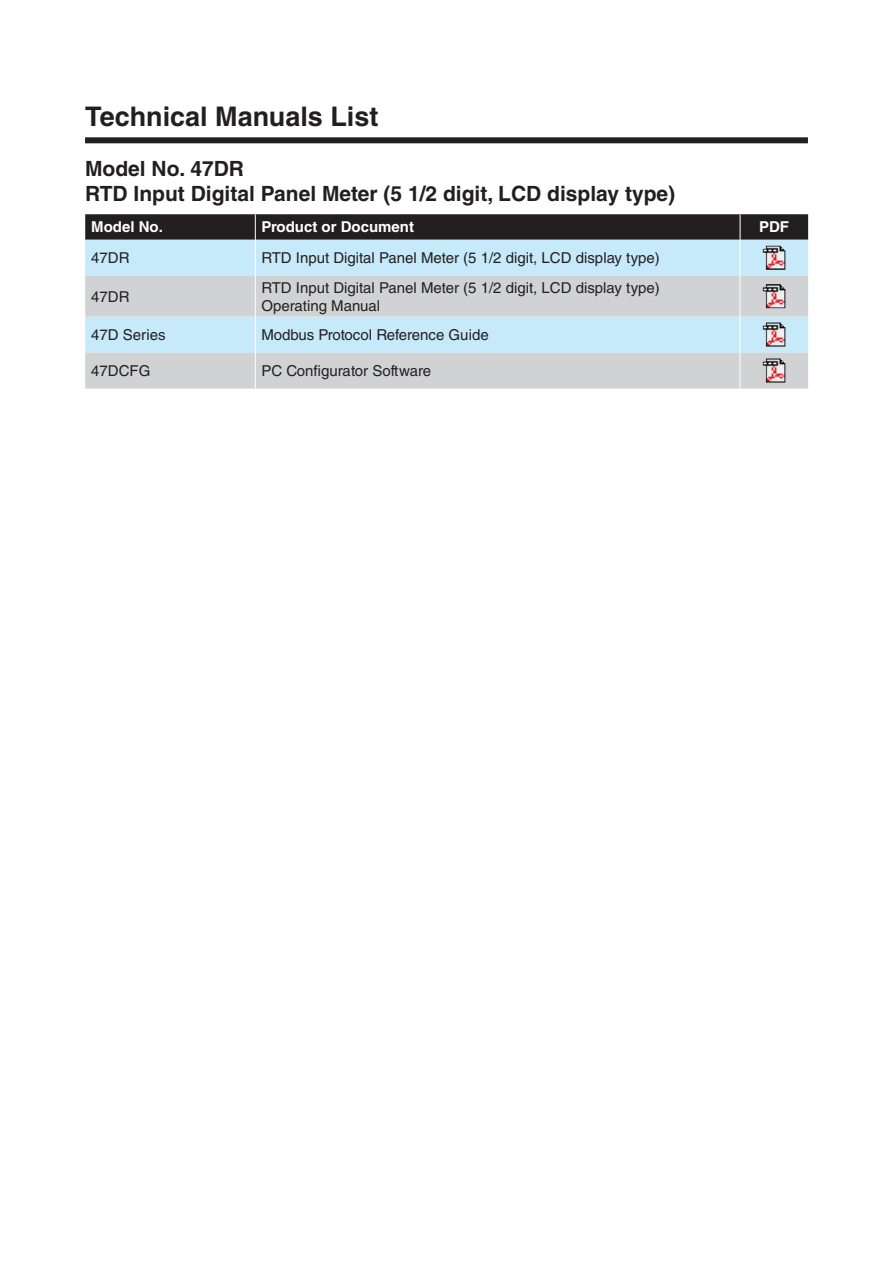
<style>
.page{position:relative;width:893px;height:1263px;background:#fff}
.page>*{position:absolute;margin:0;border:0;box-sizing:border-box;transform-origin:0 0}
.t1{font:700 27px "Helvetica LT Std";color:#231f20}
.t2{font:700 21px/25.2px "Helvetica LT Std";color:#231f20}
.t3{font:15px/18px "Helvetica LT Std";color:#231f20}
.t4{font:700 15px "Helvetica LT Std";color:#fff}
</style>
<div class="page">
<div style="left:85px;top:240px;width:723px;height:36px;background:#c6eafa"></div>
<svg style="left:85px;top:276px;width:723px;height:113px;background:#cdd9e0"></svg>
<svg style="left:85px;top:214px;width:723px;height:26px;background:#282526"></svg>
<hr style="left:255px;top:240px;width:1px;height:36px;background:#fff">
<hr style="left:740px;top:240px;width:1px;height:36px;background:#fff">
<hr style="left:255px;top:276px;width:1px;height:41px;background:#fff">
<hr style="left:740px;top:276px;width:1px;height:41px;background:#fff">
<hr style="left:255px;top:317px;width:1px;height:36px;background:#fff">
<hr style="left:740px;top:317px;width:1px;height:36px;background:#fff">
<hr style="left:255px;top:353px;width:1px;height:36px;background:#fff">
<hr style="left:740px;top:353px;width:1px;height:36px;background:#fff">
<img style="left:763px;top:246px;width:22px;height:24px">
<img style="left:763px;top:284px;width:22px;height:24px">
<img style="left:763px;top:323px;width:22px;height:24px">
<img style="left:763px;top:359px;width:22px;height:24px">
<div style="left:85px;top:137px;width:723px;height:6px;background:#231f20"></div>
<h1 class="t1" style="left:85px;top:100px;width:295px">Technical Manuals List</h1>
<h2 class="t2" style="left:85px;top:156px;width:592px">Model No. 47DR<br>RTD Input Digital Panel Meter (5 1/2 digit, LCD display type)</h2>
<p class="t4" style="left:91px;top:218px;width:73px">Model No.</p>
<p class="t4" style="left:261px;top:218px;width:154px">Product or Document</p>
<p class="t4" style="left:759px;top:218px;width:32px">PDF</p>
<p class="t3" style="left:91px;top:249px;width:40px">47DR</p>
<p class="t3" style="left:261px;top:249px;width:400px">RTD Input Digital Panel Meter (5 1/2 digit, LCD display type)</p>
<p class="t3" style="left:91px;top:287px;width:40px">47DR</p>
<p class="t3" style="left:261px;top:278px;width:400px">RTD Input Digital Panel Meter (5 1/2 digit, LCD display type)<br>Operating Manual</p>
<p class="t3" style="left:91px;top:326px;width:76px">47D Series</p>
<p class="t3" style="left:261px;top:326px;width:229px">Modbus Protocol Reference Guide</p>
<p class="t3" style="left:91px;top:362px;width:61px">47DCFG</p>
<p class="t3" style="left:261px;top:362px;width:171px">PC Configurator Software</p>
</div>
